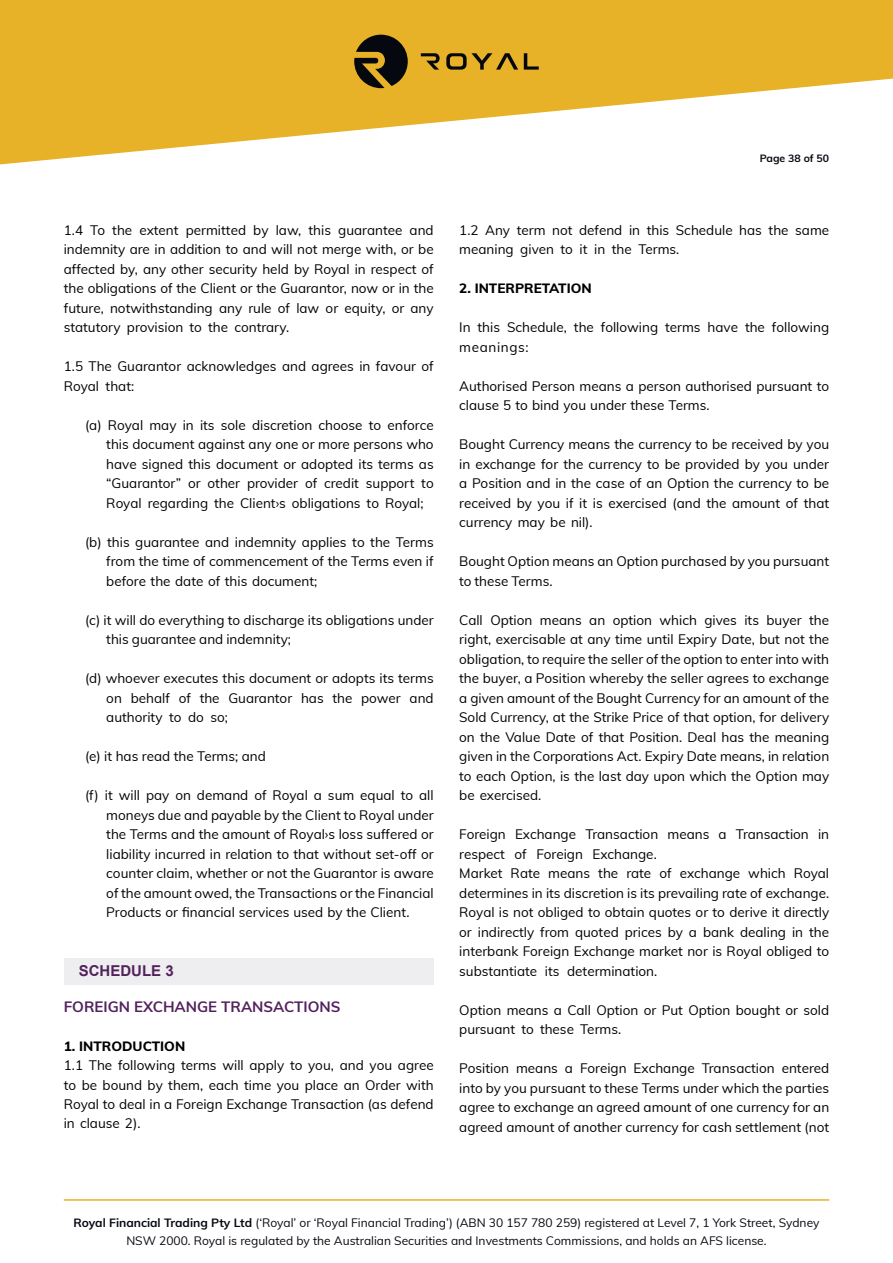
<style>
.page{position:relative;width:893px;height:1263px;background:#fff}
.page>*{position:absolute;margin:0;border:0;box-sizing:border-box;transform-origin:0 0}
.t1{font:700 15px "Muli";color:#52225c}
.t2{font:700 15px "Arial";color:#52225c}
.t3{font:13.5px/19.5px "Muli";color:#000;text-align:justify}
.t4{font:800 13.5px "Muli";color:#000}
.t5{font:12px/18px "Muli";color:#05080f;text-align:center}
.t6{font:700 10.5px "Muli";color:#05080f}
.s1{font-weight:700}
</style>
<div class="page">
<svg style="left:0;top:0;width:893px;height:165px;fill:#e7b228"></svg>
<svg style="left:421px;top:53px;width:19px;height:17px"></svg>
<svg style="left:524px;top:53px;width:15px;height:17px"></svg>
<svg style="left:446px;top:53px;width:72px;height:17px"></svg>
<svg style="left:354px;top:35px;width:54px;height:53px;background:#594718"></svg>
<hr style="left:64px;top:1199px;width:765px;height:2px;background:#e7b228">
<div style="left:64px;top:958px;width:370px;height:27px;background:#eeeef1"></div>
<p class="t3" style="left:64px;top:219px;width:371px">1.4 To the extent permitted by law, this guarantee and indemnity are in addition to and will not merge with, or be affected by, any other security held by Royal in respect of the obligations of the Client or the Guarantor, now or in the future, notwithstanding any rule of law or equity, or any statutory provision to the contrary.</p>
<p class="t3" style="left:64px;top:356px;width:371px">1.5 The Guarantor acknowledges and agrees in favour of<br>Royal that:</p>
<p class="t3" style="left:106px;top:414px;width:329px;text-indent:-21px">(a) Royal may in its sole discretion choose to enforce this document against any one or more persons who have signed this document or adopted its terms as “Guarantor” or other provider of credit support to Royal regarding the Client›s obligations to Royal;</p>
<p class="t3" style="left:106px;top:531px;width:329px;text-indent:-21px">(b) this guarantee and indemnity applies to the Terms from the time of commencement of the Terms even if before the date of this document;</p>
<p class="t3" style="left:106px;top:609px;width:329px;text-indent:-21px">(c) it will do everything to discharge its obligations under this guarantee and indemnity;</p>
<p class="t3" style="left:106px;top:668px;width:329px;text-indent:-21px">(d) whoever executes this document or adopts its terms on behalf of the Guarantor has the power and authority to do so;</p>
<p class="t3" style="left:85px;top:746px;width:182px">(e) it has read the Terms; and</p>
<p class="t3" style="left:106px;top:785px;width:329px;text-indent:-21px">(f) it will pay on demand of Royal a sum equal to all moneys due and payable by the Client to Royal under the Terms and the amount of Royal›s loss suffered or liability incurred in relation to that without set-off or counter claim, whether or not the Guarantor is aware of the amount owed, the Transactions or the Financial Products or financial services used by the Client.</p>
<p class="t2" style="left:79px;top:961px;width:97px">SCHEDULE 3</p>
<p class="t1" style="left:64px;top:995px;width:278px">FOREIGN EXCHANGE TRANSACTIONS</p>
<p class="t4" style="left:64px;top:1036px;width:123px">1. INTRODUCTION</p>
<p class="t3" style="left:64px;top:1055px;width:371px">1.1 The following terms will apply to you, and you agree to be bound by them, each time you place an Order with Royal to deal in a Foreign Exchange Transaction (as defend in clause 2).</p>
<p class="t6" style="left:760px;top:151px;width:71px">Page 38 of 50</p>
<p class="t3" style="left:459px;top:219px;width:371px">1.2 Any term not defend in this Schedule has the same meaning given to it in the Terms.</p>
<p class="t4" style="left:459px;top:278px;width:134px">2. INTERPRETATION</p>
<p class="t3" style="left:459px;top:317px;width:371px">In this Schedule, the following terms have the following meanings:</p>
<p class="t3" style="left:459px;top:375px;width:371px">Authorised Person means a person authorised pursuant to clause 5 to bind you under these Terms.</p>
<p class="t3" style="left:459px;top:434px;width:371px">Bought Currency means the currency to be received by you in exchange for the currency to be provided by you under a Position and in the case of an Option the currency to be received by you if it is exercised (and the amount of that currency may be nil).</p>
<p class="t3" style="left:459px;top:551px;width:371px">Bought Option means an Option purchased by you pursuant to these Terms.</p>
<p class="t3" style="left:459px;top:609px;width:371px">Call Option means an option which gives its buyer the right, exercisable at any time until Expiry Date, but not the obligation, to require the seller of the option to enter into with the buyer, a Position whereby the seller agrees to exchange a given amount of the Bought Currency for an amount of the Sold Currency, at the Strike Price of that option, for delivery on the Value Date of that Position. Deal has the meaning given in the Corporations Act. Expiry Date means, in relation to each Option, is the last day upon which the Option may be exercised.</p>
<p class="t3" style="left:459px;top:824px;width:371px;text-align:left">Foreign Exchange Transaction means a Transaction in respect of Foreign Exchange.<br>Market Rate means the rate of exchange which Royal determines in its discretion is its prevailing rate of exchange.<br>Royal is not obliged to obtain quotes or to derive it directly or indirectly from quoted prices by a bank dealing in the interbank Foreign Exchange market nor is Royal obliged to substantiate its determination.</p>
<p class="t3" style="left:459px;top:999px;width:371px">Option means a Call Option or Put Option bought or sold pursuant to these Terms.</p>
<p class="t3" style="left:459px;top:1058px;width:371px">Position means a Foreign Exchange Transaction entered into by you pursuant to these Terms under which the parties agree to exchange an agreed amount of one currency for an agreed amount of another currency for cash settlement (not</p>
<p class="t5" style="left:73px;top:1213px;width:747px"><span class="s1">Royal Financial Trading Pty Ltd</span> (‘Royal’ or ‘Royal Financial Trading’) (ABN 30 157 780 259) registered at Level 7, 1 York Street, Sydney<br>NSW 2000. Royal is regulated by the Australian Securities and Investments Commissions, and holds an AFS license.</p>
</div>
